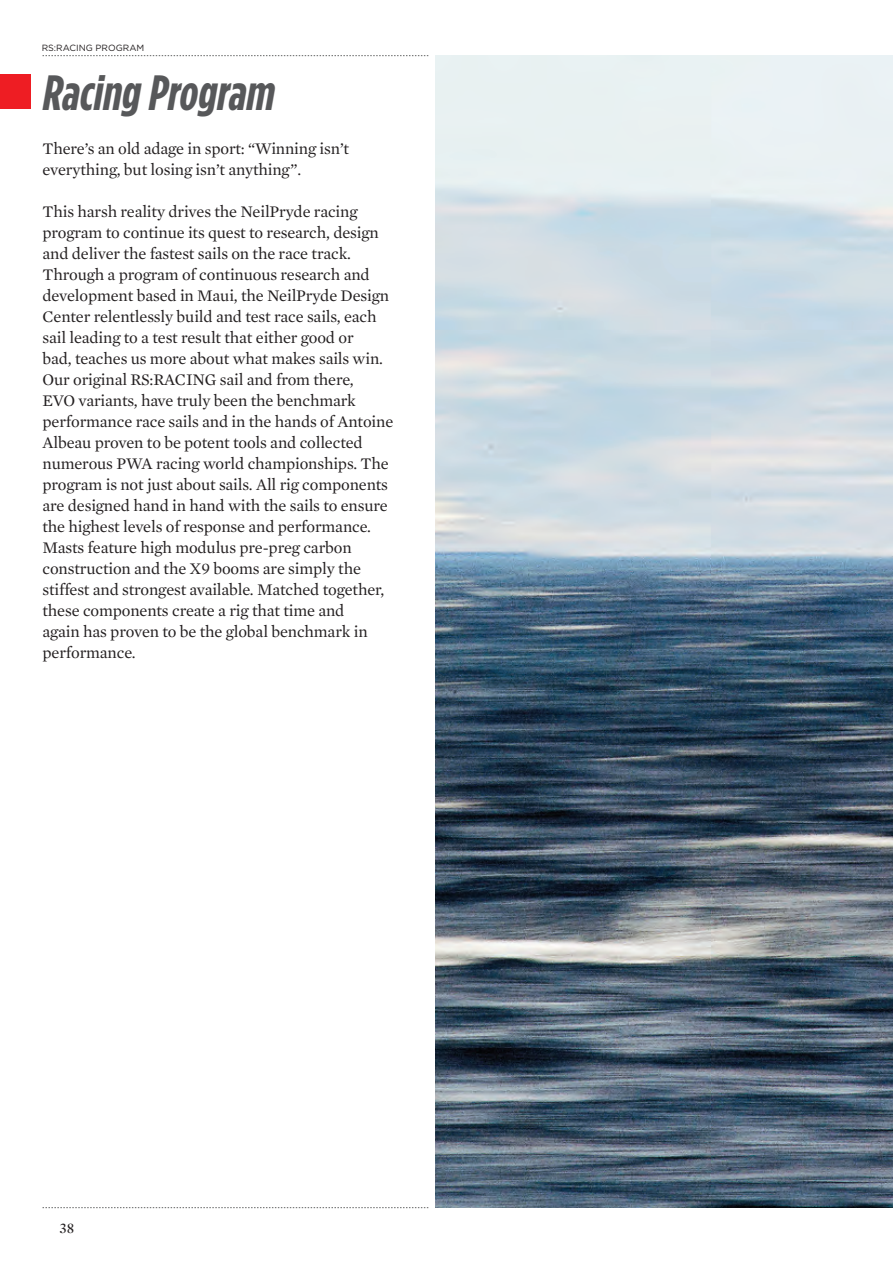
<style>
.page{position:relative;width:893px;height:1263px;background:#fff}
.page>*{position:absolute;margin:0;border:0;box-sizing:border-box;transform-origin:0 0}
.t1{font:italic 700 condensed 49.5px "Gotham HTF";color:#57585a}
.t2{font:16.5px/21px "Mercury Text G1 Roman";letter-spacing:-.01em;color:#231f20}
.t3{font:15px "Mercury Display Roman";color:#231f20}
.t4{font:9px "Gotham HTF";color:#231f20}
</style>
<div class="page">
<img style="left:436px;top:55px;width:457px;height:1153px">
<div style="left:0;top:74px;width:30px;height:35px;background:#ee1d23"></div>
<svg style="left:43px;top:55px;width:385px;height:1px"></svg>
<svg style="left:43px;top:1207px;width:385px;height:1px"></svg>
<p class="t4" style="left:42px;top:43px;width:104px">RS:RACING PROGRAM</p>
<h1 class="t1" style="left:41px;top:64px;width:243px">Racing Program</h1>
<p class="t2" style="left:43px;top:138px;width:308px">There’s an old adage in sport: “Winning isn’t everything, but losing isn’t anything”.</p>
<p class="t2" style="left:43px;top:201px;width:352px">This harsh reality drives the NeilPryde racing program to continue its quest to research, design and deliver the fastest sails on the race track.<br>Through a program of continuous research and development based in Maui, the NeilPryde Design Center relentlessly build and test race sails, each sail leading to a test result that either good or<br>bad, teaches us more about what makes sails win.<br>Our original RS:RACING sail and from there,<br>EVO variants, have truly been the benchmark performance race sails and in the hands of Antoine Albeau proven to be potent tools and collected numerous PWA racing world championships. The program is not just about sails. All rig components are designed hand in hand with the sails to ensure the highest levels of response and performance.<br>Masts feature high modulus pre-preg carbon construction and the X9 booms are simply the stiffest and strongest available. Matched together, these components create a rig that time and<br>again has proven to be the global benchmark in performance.</p>
<p class="t3" style="left:60px;top:1219px;width:16px">38</p>
</div>
